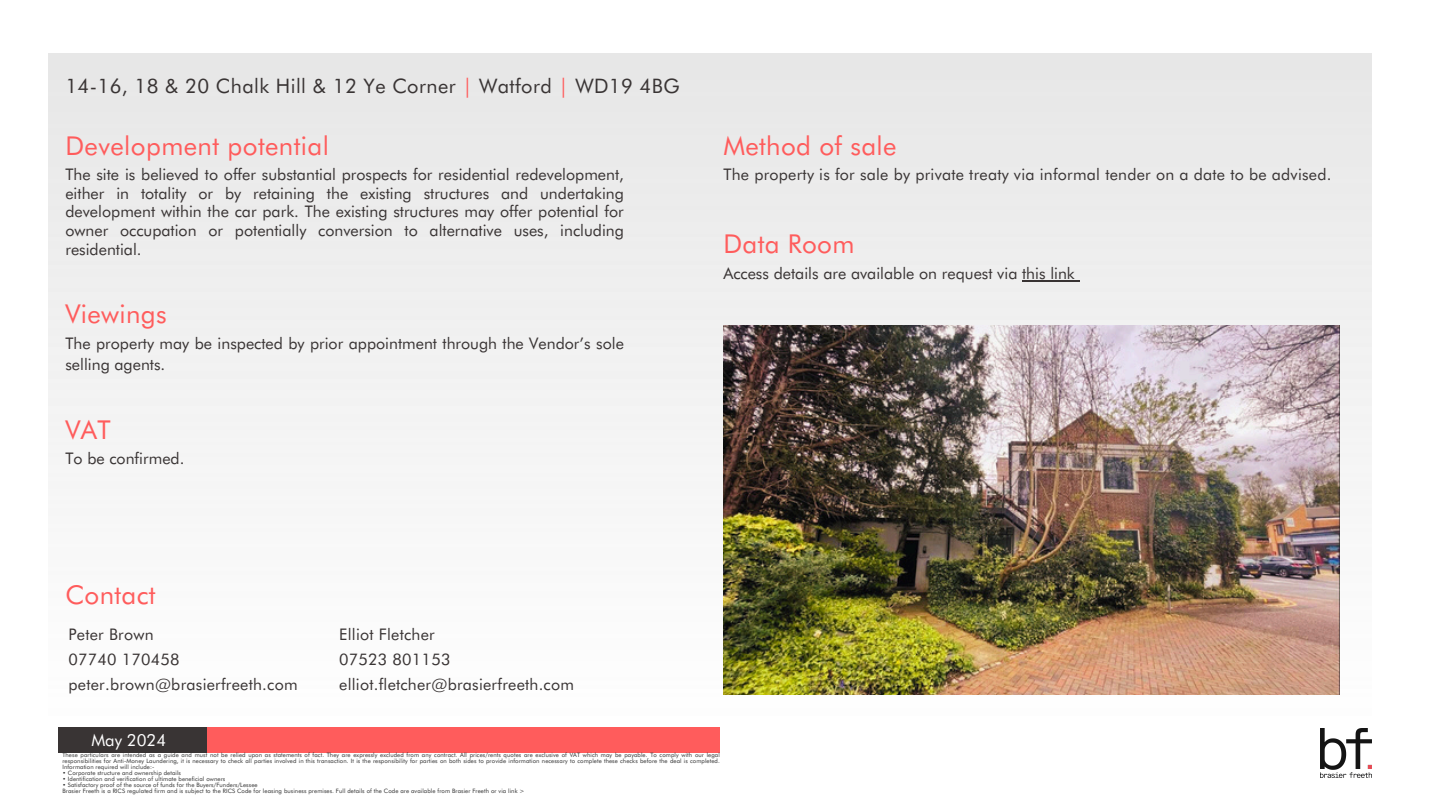
<style>
.page{position:relative;width:1440px;height:810px;background:#fff}
.page>*{position:absolute;margin:0;border:0;box-sizing:border-box;transform-origin:0 0}
.t1{font:26px "Futura BT";letter-spacing:.015em;color:#ff5c5c}
.t2{font:20px "Futura BT";letter-spacing:.02em;color:#393434}
.t3{font:16.6px "Futura BT";color:#fff}
.t4{font:16px/18.6px "Futura BT";color:#393434}
.t5{font:6px/6px "Futura BT";letter-spacing:.015em;color:#2e2e2e;text-align:justify}
.s1{color:#ff5c5c}
</style>
<div class="page">
<div style="left:49px;top:54px;width:1323px;height:403px;background:#ececec"></div>
<div style="left:206px;top:727px;width:514px;height:26px;background:#ff5c5c"></div>
<div style="left:58px;top:727px;width:148px;height:26px;background:#393434"></div>
<hr style="left:1022px;top:280px;width:53px;height:1px;background:#393434">
<img style="left:1320px;top:728px;width:51px;height:50px">
<img style="left:723px;top:326px;width:617px;height:369px">
<p class="t2" style="left:65px;top:71px;width:616px">14-16, 18 &amp; 20 Chalk Hill &amp; 12 Ye Corner <span class="s1">|</span> Watford <span class="s1">|</span> WD19 4BG</p>
<h2 class="t1" style="left:65px;top:126px;width:265px">Development potential</h2>
<h4 class="t4" style="left:65px;top:164px;width:560px;text-align:justify">The site is believed to offer substantial prospects for residential redevelopment, either in totality or by retaining the existing structures and undertaking development within the car park. The existing structures may offer potential for owner occupation or potentially conversion to alternative uses, including residential.</h4>
<h2 class="t1" style="left:65px;top:295px;width:103px">Viewings</h2>
<h4 class="t4" style="left:65px;top:331px;width:560px;line-height:21.4px">The property may be inspected by prior appointment through the Vendor’s sole selling agents.</h4>
<h2 class="t1" style="left:65px;top:410px;width:47px">VAT</h2>
<h4 class="t4" style="left:65px;top:448px;width:121px">To be confirmed.</h4>
<p class="t1" style="left:723px;top:126px;width:175px">Method of sale</p>
<p class="t4" style="left:723px;top:164px;width:610px">The property is for sale by private treaty via informal tender on a date to be advised.</p>
<h2 class="t1" style="left:723px;top:225px;width:133px">Data Room</h2>
<h4 class="t4" style="left:723px;top:263px;width:353px">Access details are available on request via this link</h4>
<p class="t1" style="left:65px;top:575px;width:92px">Contact</p>
<h4 class="t4" style="left:69px;top:620px;width:231px;line-height:25.4px">Peter Brown<br>07740 170458 peter.brown@brasierfreeth.com</h4>
<h5 class="t4" style="left:339px;top:620px;width:236px;line-height:25.4px">Elliot Fletcher<br>07523 801153 elliot.fletcher@brasierfreeth.com</h5>
<p class="t3" style="left:91px;top:727px;width:76px">May 2024</p>
<h4 class="t5" style="left:62px;top:752px;width:659px">These particulars are intended as a guide and must not be relied upon as statements of fact. They are expressly excluded from any contract. All prices/rents quotes are exclusive of VAT which may be payable. To comply with our legal responsibilities for Anti-Money Laundering, it is necessary to check all parties involved in this transaction. It is the responsibility for parties on both sides to provide information necessary to complete these checks before the deal is completed.<br>Information required will include:-</h4>
<h2 class="t5" style="left:62px;top:770px;width:120px">• Corporate structure and ownership details</h2>
<h4 class="t5" style="left:62px;top:776px;width:164px">• Identification and verification of ultimate beneficial owners</h4>
<h4 class="t5" style="left:62px;top:782px;width:197px">• Satisfactory proof of the source of funds for the Buyers/Funders/Lessee</h4>
<p class="t5" style="left:62px;top:788px;width:464px">Brasier Freeth is a RICS regulated firm and is subject to the RICS Code for leasing business premises. Full details of the Code are available from Brasier Freeth or via link &gt;</p>
</div>
